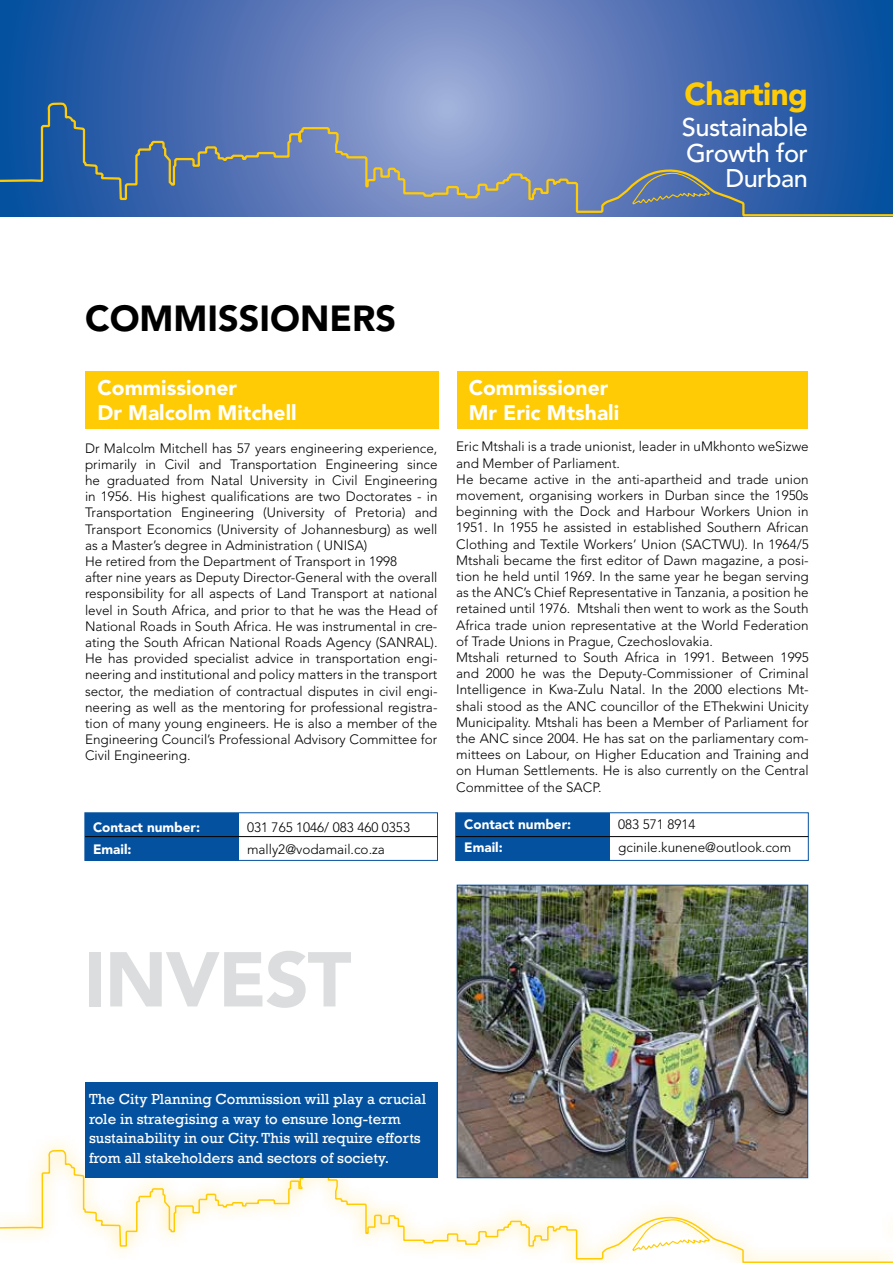
<style>
.page{position:relative;width:893px;height:1263px;background:#fff}
.page>*{position:absolute;margin:0;border:0;box-sizing:border-box;transform-origin:0 0}
.t1{font:900 76.65px "Avenir";letter-spacing:-.02em;color:#dcddde}
.t2{font:900 36px "Avenir";color:#000}
.t3{font:900 31.35px "Avenir";letter-spacing:-.02em;color:#ffcb05}
.t4{font:500 25.35px/25.5px "Avenir";letter-spacing:-.02em;color:#fff;text-align:right}
.t5{font:900 21px/25.2px "Avenir";color:#fff}
.t6{font:15px/19.5px "Rockwell";color:#fff}
.t7{font:300 13.5px/16.2px "Avenir";color:#000}
.t8{font:900 13.5px "Avenir";color:#fff}
</style>
<div class="page">
<div style="left:85px;top:813px;width:154px;height:47px;background:#0451a0"></div>
<div style="left:85px;top:812px;width:353px;height:48px;border:1px solid #0451a0"></div>
<hr style="left:85px;top:836px;width:352px;height:1px;background:#000">
<div style="left:456px;top:813px;width:153px;height:47px;background:#0451a0"></div>
<div style="left:455px;top:812px;width:353px;height:48px;border:1px solid #0451a0"></div>
<hr style="left:456px;top:836px;width:352px;height:1px;background:#000">
<svg style="left:0;top:0;width:893px;height:101px;background:#4d72b4"></svg>
<svg style="left:0;top:101px;width:893px;height:116px;background:#5375af"></svg>
<svg style="left:631px;top:172px;width:80px;height:33px;background:#667a98"></svg>
<div style="left:85px;top:371px;width:354px;height:57px;background:#ffcb05"></div>
<div style="left:457px;top:371px;width:351px;height:57px;background:#ffcb05"></div>
<svg style="left:0;top:1149px;width:880px;height:114px"></svg>
<svg style="left:631px;top:1218px;width:80px;height:34px"></svg>
<img style="left:459px;top:887px;width:347px;height:289px">
<div style="left:457px;top:885px;width:351px;height:293px;border:1px solid #0451a0"></div>
<div style="left:85px;top:1082px;width:352px;height:96px;background:#0451a0"></div>
<h3 class="t3" style="left:684px;top:75px;width:125px">Charting</h3>
<h3 class="t4" style="left:682px;top:115px;width:128px">Sustainable<br>Growth for<br>Durban</h3>
<h2 class="t2" style="left:85px;top:296px;width:50px">Commissioners</h2>
<h3 class="t5" style="left:97px;top:375px;width:201px">Commissioner<br>Dr Malcolm Mitchell</h3>
<p class="t7" style="left:85px;top:440px;width:354px">Dr Malcolm Mitchell has 57 years engineering experience, primarily in Civil and Transportation Engineering since he graduated from Natal University in Civil Engineering in 1956. His highest qualifications are two Doctorates - in Transportation Engineering (University of Pretoria) and Transport Economics (University of Johannesburg) as well as a Master’s degree in Administration ( UNISA)<br>He retired from the Department of Transport in 1998<br>after nine years as Deputy Director-General with the overall responsibility for all aspects of Land Transport at national level in South Africa, and prior to that he was the Head of National Roads in South Africa. He was instrumental in cre&shy;ating the South African National Roads Agency (SANRAL).<br>He has provided specialist advice in transportation engi&shy;neering and institutional and policy matters in the transport sector, the mediation of contractual disputes in civil engi&shy;neering as well as the mentoring for professional registra&shy;tion of many young engineers. He is also a member of the Engineering Council’s Professional Advisory Committee for Civil Engineering.</p>
<p class="t8" style="left:93px;top:819px;width:108px">Contact number:</p>
<p class="t7" style="left:247px;top:819px;width:164px">031 765 1046/ 083 460 0353</p>
<p class="t8" style="left:93px;top:841px;width:40px">Email:</p>
<p class="t7" style="left:247px;top:841px;width:139px">mally2@vodamail.co.za</p>
<h3 class="t5" style="left:469px;top:375px;width:152px">Commissioner<br>Mr Eric Mtshali</h3>
<p class="t7" style="left:456px;top:439px;width:354px">Eric Mtshali is a trade unionist, leader in uMkhonto weSizwe and Member of Parliament.<br>He became active in the anti-apartheid and trade union movement, organising workers in Durban since the 1950s beginning with the Dock and Harbour Workers Union in 1951. In 1955 he assisted in established Southern African Clothing and Textile Workers’ Union (SACTWU). In 1964/5<br>Mtshali became the first editor of Dawn magazine, a posi&shy;tion he held until 1969. In the same year he began serving as the ANC’s Chief Representative in Tanzania, a position he retained until 1976. Mtshali then went to work as the South Africa trade union representative at the World Federation of Trade Unions in Prague, Czechoslovakia.<br>Mtshali returned to South Africa in 1991. Between 1995 and 2000 he was the Deputy-Commissioner of Criminal Intelligence in Kwa-Zulu Natal. In the 2000 elections Mt&shy;shali stood as the ANC councillor of the EThekwini Unicity Municipality. Mtshali has been a Member of Parliament for the ANC since 2004. He has sat on the parliamentary com&shy;mittees on Labour, on Higher Education and Training and on Human Settlements. He is also currently on the Central Committee of the SACP.</p>
<p class="t8" style="left:464px;top:816px;width:108px">Contact number:</p>
<p class="t7" style="left:618px;top:816px;width:79px">083 571 8914</p>
<p class="t8" style="left:464px;top:839px;width:40px">Email:</p>
<p class="t7" style="left:618px;top:839px;width:175px">gcinile.kunene@outlook.com</p>
<h1 class="t1" style="left:84px;top:933px;width:269px">INVEST</h1>
<p class="t6" style="left:89px;top:1090px;width:338px">The City Planning Commission will play a crucial role in strategising a way to ensure long-term sustainability in our City. This will require efforts from all stakeholders and sectors of society.</p>
</div>
